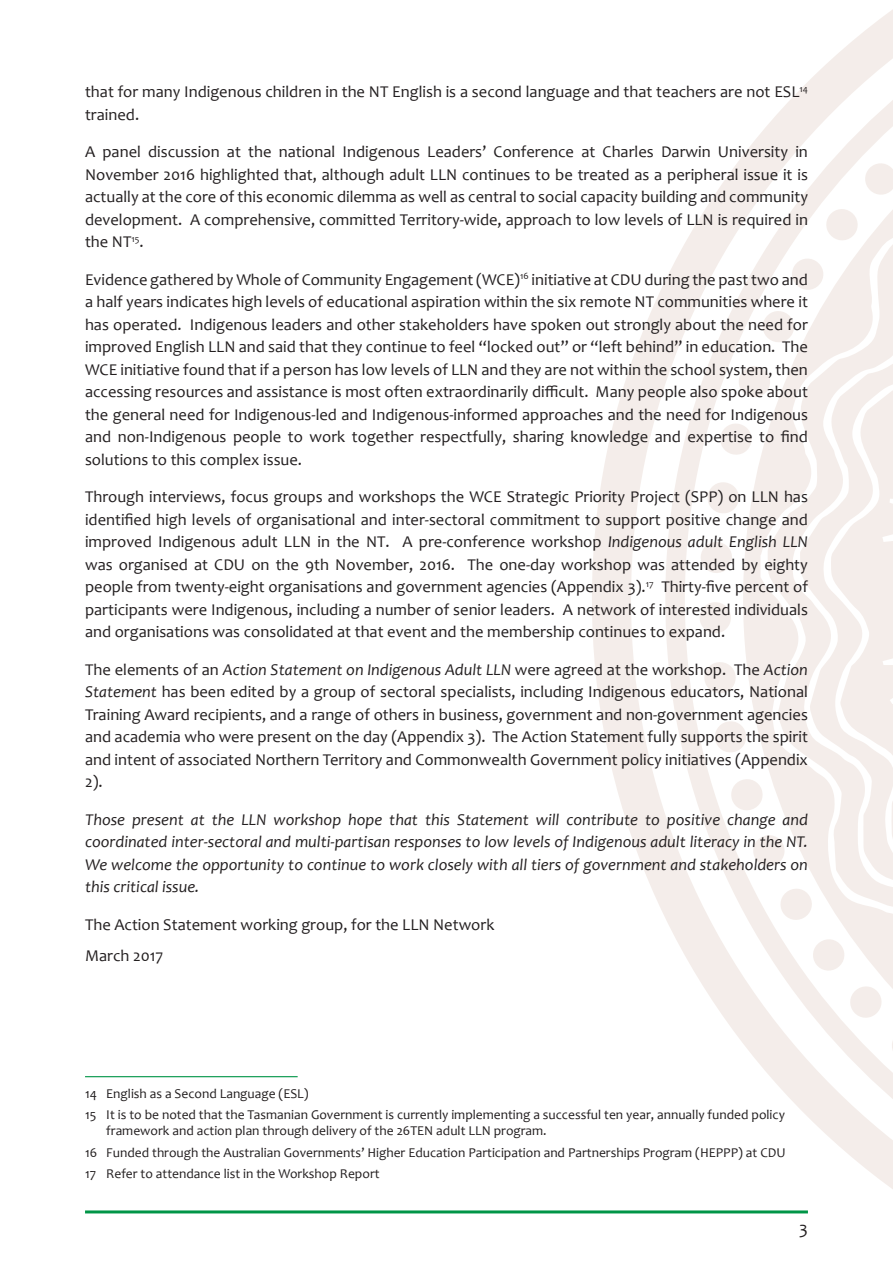
<style>
.page{position:relative;width:893px;height:1263px;background:#fff}
.page>*{position:absolute;margin:0;border:0;box-sizing:border-box;transform-origin:0 0}
.t1{font:18px "Candara";color:#231f20}
.t2{font:16.5px/22.5px "Candara";color:#231f20;text-align:justify}
.t3{font:italic 16.5px/22.5px "Candara";color:#231f20;text-align:justify}
.t4{font:13.5px/21.3px "Candara";color:#231f20}
.s1{font-style:italic}
</style>
<div class="page">
<svg style="left:592px;top:282px;width:73px;height:932px"></svg>
<svg style="left:665px;top:9px;width:228px;height:1205px"></svg>
<svg style="left:743px;top:17px;width:150px;height:1165px"></svg>
<svg style="left:760px;top:35px;width:133px;height:1122px;fill:#f4edea"></svg>
<svg style="left:792px;top:66px;width:101px;height:1061px;fill:#f4edea"></svg>
<svg style="left:823px;top:97px;width:70px;height:998px;fill:#f4edea"></svg>
<svg style="left:882px;top:593px;width:11px;height:111px"></svg>
<svg style="left:882px;top:489px;width:11px;height:98px"></svg>
<hr style="left:85px;top:1210px;width:723px;height:3px;background:#009547">
<hr style="left:85px;top:1076px;width:213px;height:1px;background:#009547">
<svg style="left:820px;top:157px;width:73px;height:90px"></svg>
<svg style="left:786px;top:253px;width:43px;height:43px"></svg>
<svg style="left:757px;top:306px;width:42px;height:41px"></svg>
<svg style="left:734px;top:362px;width:41px;height:40px"></svg>
<svg style="left:717px;top:420px;width:38px;height:38px"></svg>
<svg style="left:705px;top:480px;width:36px;height:36px"></svg>
<svg style="left:700px;top:541px;width:33px;height:33px"></svg>
<svg style="left:699px;top:602px;width:32px;height:32px"></svg>
<svg style="left:702px;top:660px;width:35px;height:35px"></svg>
<svg style="left:712px;top:718px;width:37px;height:37px"></svg>
<svg style="left:727px;top:775px;width:40px;height:39px"></svg>
<svg style="left:748px;top:830px;width:41px;height:41px"></svg>
<svg style="left:775px;top:883px;width:42px;height:42px"></svg>
<svg style="left:807px;top:933px;width:81px;height:91px"></svg>
<p class="t2" style="left:85px;top:80px;width:724px">that for many Indigenous children in the NT English is a second language and that teachers are not ESL<sup>14 </sup>trained.</p>
<p class="t2" style="left:85px;top:140px;width:724px">A panel discussion at the national Indigenous Leaders’ Conference at Charles Darwin University in November 2016 highlighted that, although adult LLN continues to be treated as a peripheral issue it is actually at the core of this economic dilemma as well as central to social capacity building and community development. A comprehensive, committed Territory-wide, approach to low levels of LLN is required in the NT<sup>15</sup>.</p>
<p class="t2" style="left:85px;top:268px;width:724px">Evidence gathered by Whole of Community Engagement (WCE)<sup>16</sup> initiative at CDU during the past two and a half years indicates high levels of educational aspiration within the six remote NT communities where it has operated. Indigenous leaders and other stakeholders have spoken out strongly about the need for improved English LLN and said that they continue to feel “locked out” or “left behind” in education. The WCE initiative found that if a person has low levels of LLN and they are not within the school system, then accessing resources and assistance is most often extraordinarily difficult. Many people also spoke about the general need for Indigenous-led and Indigenous-informed approaches and the need for Indigenous and non-Indigenous people to work together respectfully, sharing knowledge and expertise to find solutions to this complex issue.</p>
<p class="t2" style="left:85px;top:485px;width:724px">Through interviews, focus groups and workshops the WCE Strategic Priority Project (SPP) on LLN has identified high levels of organisational and inter-sectoral commitment to support positive change and improved Indigenous adult LLN in the NT. A pre-conference workshop <span class="s1">Indigenous adult English LLN </span>was organised at CDU on the 9th November, 2016. The one-day workshop was attended by eighty people from twenty-eight organisations and government agencies (Appendix 3).<sup>17</sup> Thirty-five percent of participants were Indigenous, including a number of senior leaders. A network of interested individuals and organisations was consolidated at that event and the membership continues to expand.</p>
<p class="t2" style="left:85px;top:658px;width:724px">The elements of an <span class="s1">Action Statement on Indigenous Adult LLN</span> were agreed at the workshop. The <span class="s1">Action Statement</span> has been edited by a group of sectoral specialists, including Indigenous educators, National Training Award recipients, and a range of others in business, government and non-government agencies and academia who were present on the day (Appendix 3). The Action Statement fully supports the spirit and intent of associated Northern Territory and Commonwealth Government policy initiatives (Appendix 2).</p>
<p class="t3" style="left:85px;top:808px;width:724px">Those present at the LLN workshop hope that this Statement will contribute to positive change and coordinated inter-sectoral and multi-partisan responses to low levels of Indigenous adult literacy in the NT.<br>We welcome the opportunity to continue to work closely with all tiers of government and stakeholders on this critical issue.</p>
<p class="t2" style="left:85px;top:909px;width:411px;line-height:31px">The Action Statement working group, for the LLN Network<br>March 2017</p>
<p class="t4" style="left:85px;top:1083px;width:701px">14 English as a Second Language (ESL)<br>15 It is to be noted that the Tasmanian Government is currently implementing a successful ten year, annually funded policy</p>
<p class="t4" style="left:85px;top:1120px;width:702px;text-indent:21px">framework and action plan through delivery of the 26TEN adult LLN program.<br>16 Funded through the Australian Governments’ Higher Education Participation and Partnerships Program (HEPPP) at CDU<br>17 Refer to attendance list in the Workshop Report</p>
<p class="t1" style="left:799px;top:1217px;width:10px">3</p>
</div>
